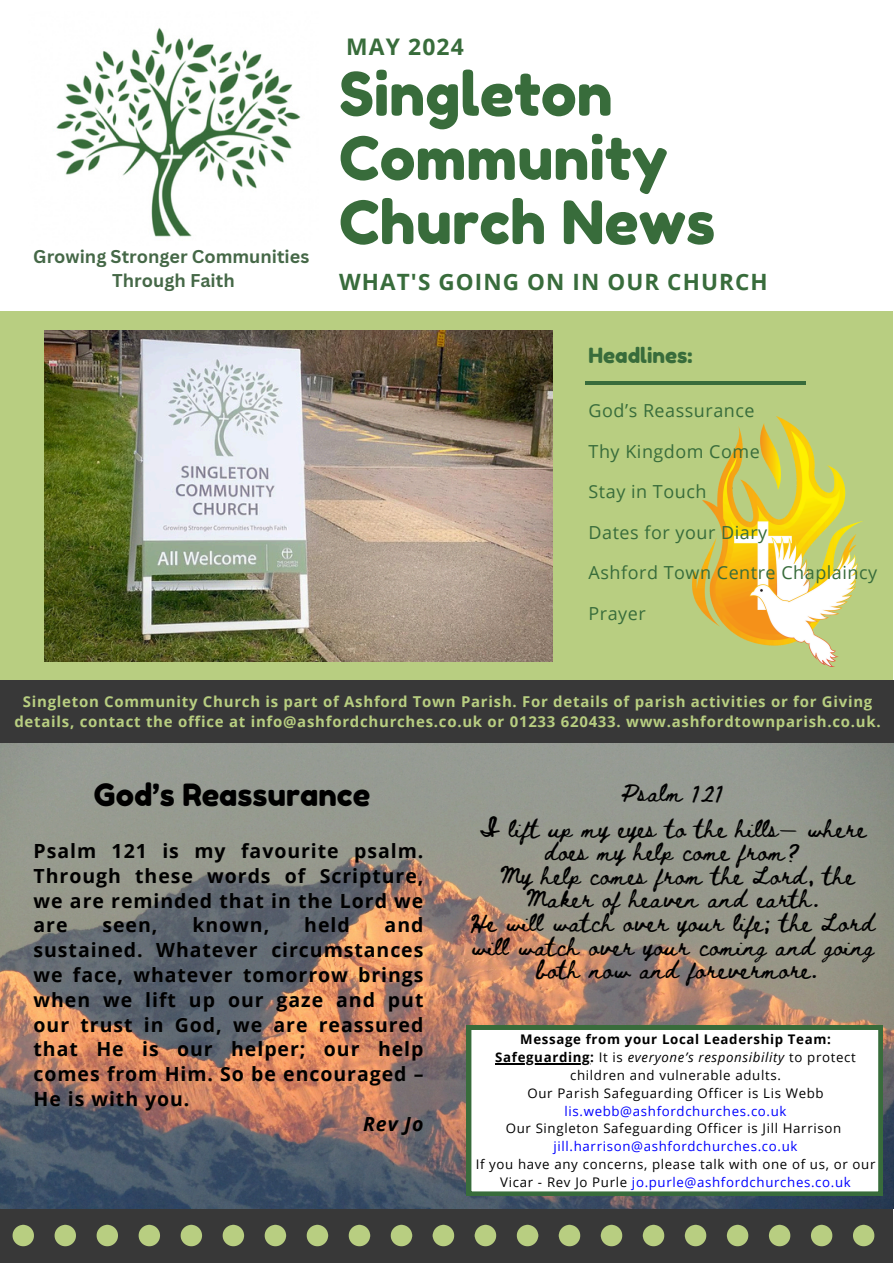
<style>
.page{position:relative;width:894px;height:1264px;background:#fff}
.page>*{position:absolute;margin:0;border:0;box-sizing:border-box;transform-origin:0 0}
.t1{font:59.7px/64.2px "Fredoka One";color:#386c3b}
.t2{font:30.6px "Fredoka One";color:#000}
.t3{font:700 22.8px "Open Sans";letter-spacing:.05em;color:#386c3b}
.t4{font:700 22.5px "Open Sans";letter-spacing:.05em;color:#386c3b}
.t5{font:21px "Fredoka One";color:#386c3b}
.t6{font:700 19.5px/24.8px "Open Sans";letter-spacing:.05em;color:#000;text-align:justify}
.t7{font:italic 700 19.5px "Open Sans";color:#000}
.t8{font:18px/23.7px "Beth Ellen";letter-spacing:.05em;color:#000;text-align:center}
.t9{font:18px "Open Sans";letter-spacing:.03em;color:#386c3b}
.t10{font:700 18px/24.8px "Canva Sans";color:#456847;text-align:center}
.t11{font:18px "Beth Ellen";letter-spacing:.03em;color:#000}
.t12{font:700 15px/19.2px "Open Sans";letter-spacing:.05em;color:#b8ce81;text-align:center}
.t13{font:13.2px/17.9px "Open Sans";letter-spacing:.05em;color:#000;text-align:center}
.t14{font:700 13.2px "Open Sans";letter-spacing:.05em;color:#000}
.s1{font-weight:700}
.s2{font-style:italic}
.s3{color:#00f}
</style>
<div class="page">
<div style="left:0;top:312px;width:892px;height:369px;background:#b8ce81"></div>
<img style="left:44px;top:331px;width:508px;height:330px">
<div style="left:0;top:1207px;width:892px;height:55px;background:#383838"></div>
<svg style="left:97px;top:1224px;width:21px;height:22px"></svg>
<svg style="left:139px;top:1224px;width:21px;height:22px"></svg>
<svg style="left:181px;top:1224px;width:21px;height:22px"></svg>
<svg style="left:222px;top:1224px;width:22px;height:22px"></svg>
<svg style="left:264px;top:1224px;width:22px;height:22px"></svg>
<svg style="left:306px;top:1224px;width:22px;height:22px"></svg>
<svg style="left:348px;top:1224px;width:22px;height:22px"></svg>
<svg style="left:390px;top:1224px;width:22px;height:22px"></svg>
<svg style="left:432px;top:1224px;width:22px;height:22px"></svg>
<svg style="left:474px;top:1224px;width:22px;height:22px"></svg>
<svg style="left:516px;top:1224px;width:22px;height:22px"></svg>
<svg style="left:558px;top:1224px;width:22px;height:22px"></svg>
<svg style="left:600px;top:1224px;width:22px;height:22px"></svg>
<svg style="left:642px;top:1224px;width:22px;height:22px"></svg>
<svg style="left:684px;top:1224px;width:22px;height:22px"></svg>
<svg style="left:726px;top:1224px;width:22px;height:22px"></svg>
<svg style="left:768px;top:1224px;width:22px;height:22px"></svg>
<hr style="left:585px;top:381px;width:220px;height:4px;background:#386c3b">
<svg style="left:811px;top:1224px;width:21px;height:22px"></svg>
<div style="left:0;top:680px;width:893px;height:62px;background:#383838"></div>
<svg style="left:853px;top:1224px;width:21px;height:22px"></svg>
<img style="left:56px;top:27px;width:245px;height:210px">
<img style="left:0;top:743px;width:893px;height:465px">
<svg style="left:467px;top:1025px;width:415px;height:170px"></svg>
<hr style="left:495px;top:1063px;width:95px;height:1px;background:#000">
<svg style="left:55px;top:1224px;width:21px;height:22px"></svg>
<svg style="left:13px;top:1224px;width:21px;height:22px"></svg>
<img style="left:692px;top:416px;width:171px;height:250px">
<h4 class="t10" style="left:33px;top:243px;width:277px">Growing Stronger Communities<br>Through Faith</h4>
<h1 class="t3" style="left:346px;top:31px;width:119px">MAY 2024</h1>
<h1 class="t1" style="left:339px;top:62px;width:377px">Singleton<br>Community<br>Church News</h1>
<h1 class="t4" style="left:339px;top:266px;width:430px">WHAT'S GOING ON IN OUR CHURCH</h1>
<h3 class="t5" style="left:588px;top:342px;width:105px">Headlines:</h3>
<h4 class="t9" style="left:588px;top:398px;width:167px">God’s Reassurance</h4>
<h4 class="t9" style="left:588px;top:438px;width:173px">Thy Kingdom Come</h4>
<h4 class="t9" style="left:588px;top:479px;width:119px">Stay in Touch</h4>
<h4 class="t9" style="left:588px;top:519px;width:180px">Dates for your Diary</h4>
<h4 class="t9" style="left:588px;top:560px;width:290px">Ashford Town Centre Chaplaincy</h4>
<h4 class="t9" style="left:588px;top:600px;width:59px">Prayer</h4>
<p class="t12" style="left:14px;top:692px;width:867px">Singleton Community Church is part of Ashford Town Parish. For details of parish activities or for Giving details, contact the office at info@ashfordchurches.co.uk or 01233 620433. www.ashfordtownparish.co.uk.</p>
<h5 class="t2" style="left:94px;top:776px;width:278px">God’s Reassurance</h5>
<p class="t6" style="left:34px;top:838px;width:391px">Psalm 121 is my favourite psalm.<br>Through these words of Scripture, we are reminded that in the Lord we are</p>
<p class="t6" style="left:102px;top:912px;width:56px">seen,</p>
<p class="t6" style="left:192px;top:912px;width:78px">known,</p>
<p class="t6" style="left:304px;top:912px;width:47px">held</p>
<p class="t6" style="left:384px;top:912px;width:40px">and</p>
<p class="t6" style="left:34px;top:937px;width:391px">sustained. Whatever circumstances</p>
<p class="t6" style="left:34px;top:962px;width:391px">we face, whatever tomorrow brings</p>
<p class="t6" style="left:34px;top:986px;width:391px">when we lift up our gaze and put</p>
<p class="t6" style="left:34px;top:1011px;width:391px">our trust in God, we are reassured</p>
<p class="t6" style="left:34px;top:1036px;width:391px">that He is our helper; our help</p>
<p class="t6" style="left:34px;top:1061px;width:391px">comes from Him. So be encouraged –</p>
<p class="t6" style="left:34px;top:1085px;width:157px">He is with you.</p>
<p class="t7" style="left:363px;top:1109px;width:62px">Rev Jo</p>
<p class="t11" style="left:621px;top:784px;width:103px">Psalm 121</p>
<p class="t8" style="left:470px;top:818px;width:406px">I lift up my eyes to the hills— where does my help come from?<br>My help comes from the Lord, the<br>Maker of heaven and earth.<br>He will watch over your life; the Lord will watch over your coming and going both now and forevermore.</p>
<p class="t14" style="left:520px;top:1030px;width:312px">Message from your Local Leadership Team:</p>
<p class="t13" style="left:495px;top:1048px;width:362px"><span class="s1">Safeguarding:</span> It is <span class="s2">everyone’s responsibility</span> to protect children and vulnerable adults.</p>
<h2 class="t13" style="left:527px;top:1083px;width:298px">Our Parish Safeguarding Officer is Lis Webb <span class="s3">lis.webb@ashfordchurches.co.uk</span></h2>
<p class="t13" style="left:505px;top:1119px;width:337px">Our Singleton Safeguarding Officer is Jill Harrison <span class="s3">jill.harrison@ashfordchurches.co.uk</span></p>
<h4 class="t13" style="left:475px;top:1154px;width:401px">If you have any concerns, please talk with one of us, or our<br>Vicar - Rev Jo Purle <span class="s3">jo.purle@ashfordchurches.co.uk</span></h4>
</div>
